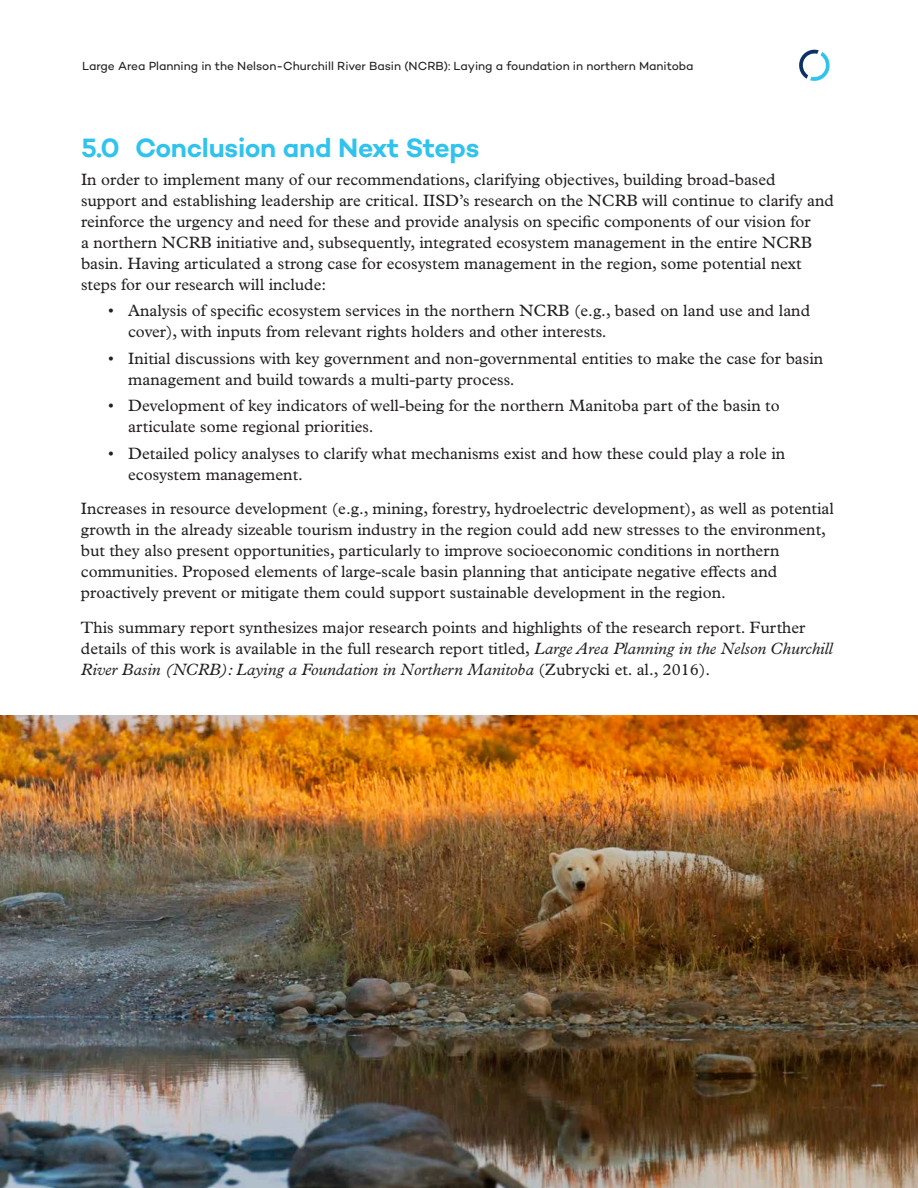
<style>
.page{position:relative;width:918px;height:1188px;background:#fff}
.page>*{position:absolute;margin:0;border:0;box-sizing:border-box;transform-origin:0 0}
.Heading_1{font:600 27px "Campton";letter-spacing:-.015em;color:#2fc3ed}
.Body_Copy{font:16.5px/21px "Plantin MT Pro";color:#231f20}
.t1{font:12px "Campton";letter-spacing:-.005em;color:#231f20}
.s1{font-style:italic}
</style>
<div class="page">
<svg style="left:799px;top:49px;width:31px;height:32px"></svg>
<img style="left:0;top:716px;width:918px;height:472px">
<p class="t1" style="left:82px;top:58px;width:613px">Large Area Planning in the Nelson-Churchill River Basin (NCRB): Laying a foundation in northern Manitoba</p>
<p class="Heading_1" style="left:81px;top:130px;width:400px">5.0 Conclusion and Next Steps</p>
<p class="Body_Copy" style="left:81px;top:169px;width:755px">In order to implement many of our recommendations, clarifying objectives, building broad-based support and establishing leadership are critical. IISD’s research on the NCRB will continue to clarify and reinforce the urgency and need for these and provide analysis on specific components of our vision for<br>a northern NCRB initiative and, subsequently, integrated ecosystem management in the entire NCRB basin. Having articulated a strong case for ecosystem management in the region, some potential next steps for our research will include:</p>
<p class="Body_Copy" style="left:128px;top:301px;width:683px;text-indent:-20px">• Analysis of specific ecosystem services in the northern NCRB (e.g., based on land use and land cover), with inputs from relevant rights holders and other interests.</p>
<p class="Body_Copy" style="left:128px;top:348px;width:697px;text-indent:-20px">• Initial discussions with key government and non-governmental entities to make the case for basin management and build towards a multi-party process.</p>
<p class="Body_Copy" style="left:128px;top:395px;width:653px;text-indent:-20px">• Development of key indicators of well-being for the northern Manitoba part of the basin to articulate some regional priorities.</p>
<p class="Body_Copy" style="left:128px;top:443px;width:659px;text-indent:-20px">• Detailed policy analyses to clarify what mechanisms exist and how these could play a role in ecosystem management.</p>
<p class="Body_Copy" style="left:81px;top:498px;width:754px">Increases in resource development (e.g., mining, forestry, hydroelectric development), as well as potential growth in the already sizeable tourism industry in the region could add new stresses to the environment, but they also present opportunities, particularly to improve socioeconomic conditions in northern communities. Proposed elements of large-scale basin planning that anticipate negative effects and proactively prevent or mitigate them could support sustainable development in the region.</p>
<p class="Body_Copy" style="left:81px;top:617px;width:753px">This summary report synthesizes major research points and highlights of the research report. Further details of this work is available in the full research report titled, <span class="s1">Large Area Planning in the Nelson Churchill<br>River Basin (NCRB): Laying a Foundation in Northern Manitoba</span> (Zubrycki et. al., 2016).</p>
</div>
